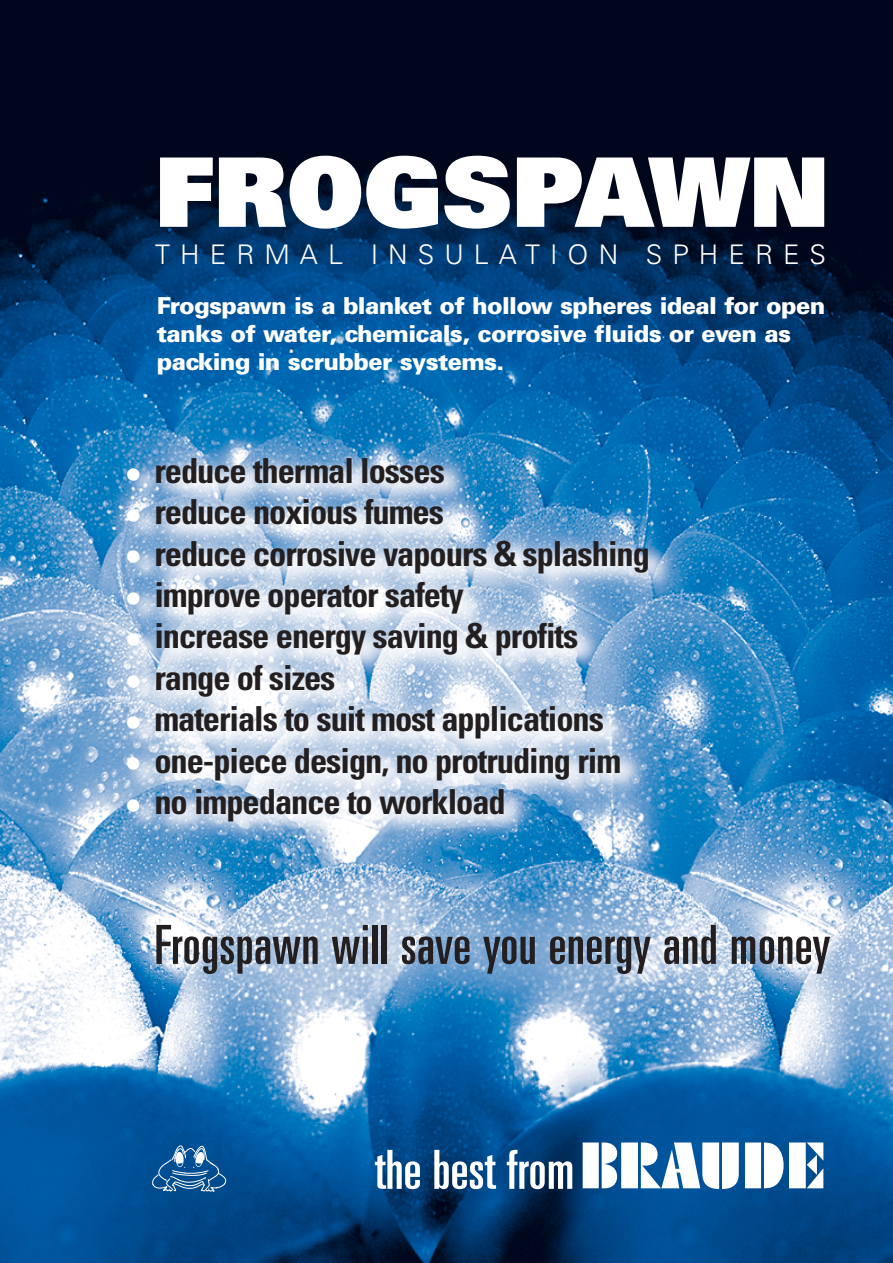
<style>
.page{position:relative;width:893px;height:1263px;background:#fff}
.page>*{position:absolute;margin:0;border:0;box-sizing:border-box;transform-origin:0 0}
.t1{font:900 96px "Univers";letter-spacing:.005em;color:#fff}
.t2{font:ultra-condensed 54px "Univers";letter-spacing:.005em;color:#231f20}
.t3{font:ultra-condensed 54px "Univers";color:#fff}
.t4{font:700 condensed 34.5px "Univers";letter-spacing:-.03em;color:#231f20}
.t5{font:300 27px "Univers";letter-spacing:.37em;color:#fff}
.t6{font:900 23.4px/28px "Univers";letter-spacing:-.025em;color:#fff}
.s1{color:#fff}
</style>
<div class="page">
<img style="left:0;top:0;width:893px;height:1263px">
<svg style="left:583px;top:1142px;width:156px;height:47px"></svg>
<svg style="left:745px;top:1142px;width:78px;height:46px"></svg>
<svg style="left:152px;top:1145px;width:74px;height:47px;background:#306ea6"></svg>
<h1 class="t1" style="left:155px;top:157px;width:675px">FROGSPAWN</h1>
<p class="t5" style="left:155px;top:244px;width:672px">THERMAL INSULATION SPHERES</p>
<p class="t6" style="left:157px;top:294px;width:670px">Frogspawn is a blanket of hollow spheres ideal for open tanks of water, chemicals, corrosive fluids or even as packing in scrubber systems.</p>
<p class="t4" style="left:126px;top:458px;width:320px"><span class="s1">•</span> reduce thermal losses</p>
<p class="t4" style="left:126px;top:499px;width:319px"><span class="s1">•</span> reduce noxious fumes</p>
<p class="t4" style="left:126px;top:541px;width:525px"><span class="s1">•</span> reduce corrosive vapours &amp; splashing</p>
<p class="t4" style="left:126px;top:582px;width:339px"><span class="s1">•</span> improve operator safety</p>
<p class="t4" style="left:126px;top:623px;width:454px"><span class="s1">•</span> increase energy saving &amp; profits</p>
<p class="t4" style="left:126px;top:665px;width:211px"><span class="s1">•</span> range of sizes</p>
<p class="t4" style="left:126px;top:706px;width:479px"><span class="s1">•</span> materials to suit most applications</p>
<p class="t4" style="left:126px;top:748px;width:496px"><span class="s1">•</span> one-piece design, no protruding rim</p>
<p class="t4" style="left:126px;top:789px;width:381px"><span class="s1">•</span> no impedance to workload</p>
<h2 class="t2" style="left:154px;top:925px;width:677px">Frogspawn will save you energy and money</h2>
<h2 class="t3" style="left:375px;top:1150px;width:202px">the best from</h2>
</div>
